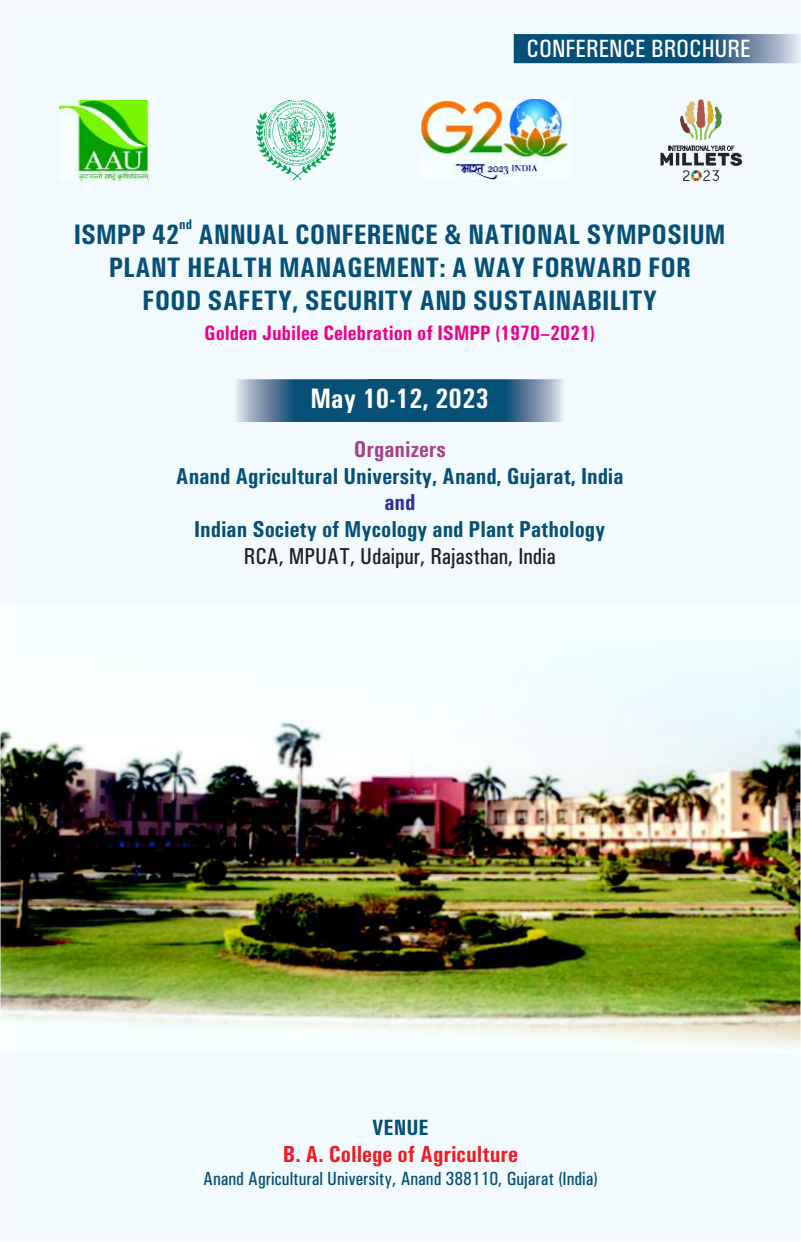
<style>
.page{position:relative;width:801px;height:1242px;background:#f3fafe}
.page>*{position:absolute;margin:0;border:0;box-sizing:border-box;transform-origin:0 0}
.t1{font:700 condensed 28.2px/33.2px "Univers";color:#064f76;text-align:center}
.t2{font:700 condensed 28.2px "Univers";color:#fff}
.t3{font:500 condensed 25px "Univers";color:#fff}
.t4{font:700 condensed 23.2px "Univers";color:#ee1d23}
.t5{font:700 condensed 23px "Univers";color:#064f76}
.t6{font:500 condensed 23px "Univers";color:#231f20}
.t7{font:700 condensed 23px "Univers";color:#a54586}
.t8{font:700 condensed 23px "Univers";color:#2e3092}
.t9{font:700 condensed 22.2px "Univers";color:#064f76}
.t10{font:700 condensed 20.8px "Univers";color:#ed028c}
.t11{font:500 condensed 19px "Univers";color:#064f76}
.t12{font:700 condensed 14px "Univers";color:#064f76}
</style>
<div class="page">
<img style="left:2px;top:672px;width:797px;height:375px">
<img style="left:513px;top:34px;width:287px;height:29px">
<img style="left:256px;top:101px;width:80px;height:79px">
<img style="left:422px;top:100px;width:148px;height:79px">
<img style="left:661px;top:100px;width:81px;height:81px">
<img style="left:59px;top:100px;width:90px;height:80px">
<img style="left:236px;top:379px;width:131px;height:43px">
<img style="left:367px;top:379px;width:197px;height:43px">
<p class="t3" style="left:527px;top:40px;width:226px">CONFERENCE BROCHURE</p>
<p class="t12" style="left:179px;top:220px;width:14px">nd</p>
<p class="t1" style="left:74px;top:220px;width:653px">ISMPP 42 ANNUAL CONFERENCE &amp; NATIONAL SYMPOSIUM<br>PLANT HEALTH MANAGEMENT: A WAY FORWARD FOR<br>FOOD SAFETY, SECURITY AND SUSTAINABILITY</p>
<p class="t10" style="left:204px;top:326px;width:392px">Golden Jubilee Celebration of ISMPP (1970–2021)</p>
<p class="t2" style="left:310px;top:388px;width:180px">May 10-12, 2023</p>
<p class="t7" style="left:354px;top:441px;width:94px">Organizers</p>
<p class="t5" style="left:176px;top:468px;width:449px">Anand Agricultural University, Anand, Gujarat, India</p>
<p class="t8" style="left:384px;top:495px;width:32px">and</p>
<p class="t5" style="left:194px;top:521px;width:413px">Indian Society of Mycology and Plant Pathology</p>
<p class="t6" style="left:244px;top:548px;width:313px">RCA, MPUAT, Udaipur, Rajasthan, India</p>
<p class="t9" style="left:372px;top:1119px;width:58px">VENUE</p>
<p class="t4" style="left:283px;top:1146px;width:237px">B. A. College of Agriculture</p>
<p class="t11" style="left:203px;top:1172px;width:396px">Anand Agricultural University, Anand 388110, Gujarat (India)</p>
</div>
